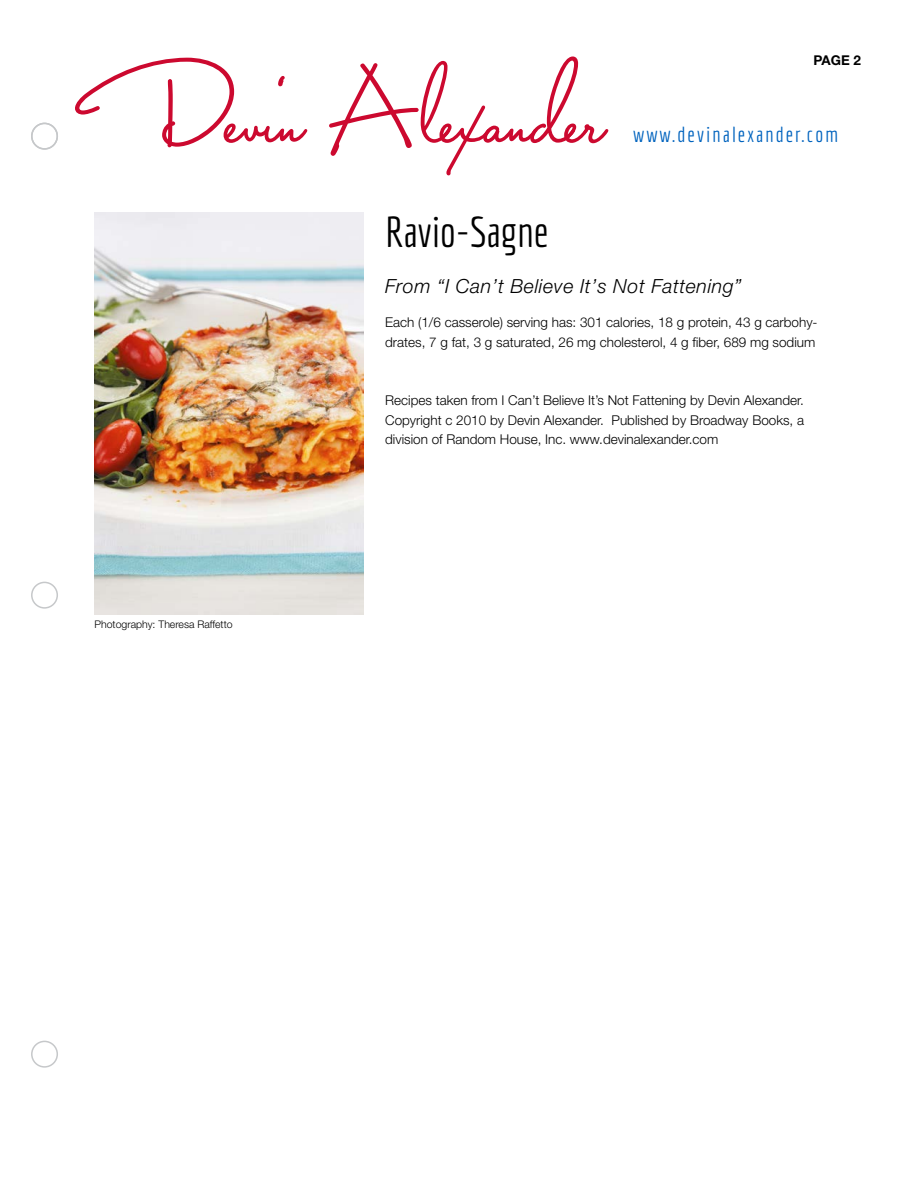
<style>
.page{position:relative;width:918px;height:1188px;background:#fff}
.page>*{position:absolute;margin:0;border:0;box-sizing:border-box;transform-origin:0 0}
.t1{font:90px "Capistrano BF";color:#cc092f}
.t2{font:42px "Economica";color:#000}
.t3{font:21px "Economica";letter-spacing:.1em;color:#0063be}
.t4{font:italic 300 19.5px "Helvetica Neue";letter-spacing:.03em;color:#000}
.t5{font:300 13.5px/19.5px "Helvetica Neue";color:#000}
.t6{font:700 13.5px "Helvetica Neue";color:#000}
.t7{font:300 10.5px "Helvetica Neue";color:#000}
</style>
<div class="page">
<div style="left:31px;top:123px;width:27px;height:27px;border:2px solid #c6c8ca;border-radius:50%"></div>
<div style="left:31px;top:582px;width:27px;height:27px;border:2px solid #c6c8ca;border-radius:50%"></div>
<div style="left:31px;top:1041px;width:27px;height:27px;border:2px solid #c6c8ca;border-radius:50%"></div>
<img style="left:95px;top:212px;width:268px;height:403px">
<h1 class="t1" style="left:80px;top:57px;width:518px">Devin Alexander</h1>
<h2 class="t2" style="left:385px;top:208px;width:165px">Ravio-Sagne</h2>
<p class="t6" style="left:813px;top:51px;width:49px">PAGE 2</p>
<h3 class="t3" style="left:633px;top:123px;width:207px">www.devinalexander.com</h3>
<h3 class="t4" style="left:385px;top:275px;width:358px">From “I Can’t Believe It’s Not Fattening”</h3>
<p class="t5" style="left:385px;top:312px;width:434px">Each (1/6 casserole) serving has: 301 calories, 18 g protein, 43 g carbohy&shy;drates, 7 g fat, 3 g saturated, 26 mg cholesterol, 4 g fiber, 689 mg sodium</p>
<p class="t7" style="left:95px;top:617px;width:140px">Photography: Theresa Raffetto</p>
<p class="t5" style="left:385px;top:390px;width:420px;text-align:justify">Recipes taken from I Can’t Believe It’s Not Fattening by Devin Alexander.<br>Copyright c 2010 by Devin Alexander. Published by Broadway Books, a division of Random House, Inc. www.devinalexander.com</p>
</div>
